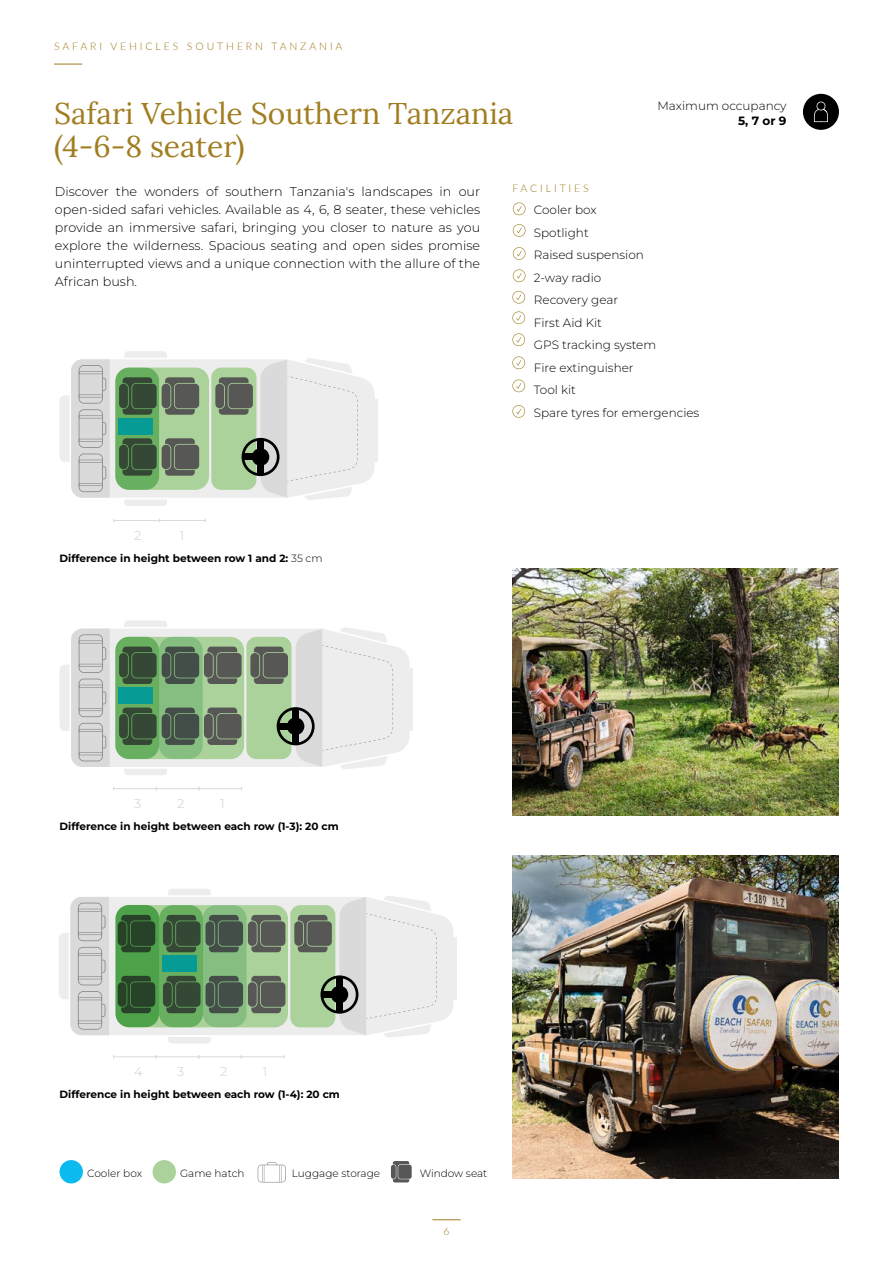
<style>
.page{position:relative;width:893px;height:1263px;background:#fff}
.page>*{position:absolute;margin:0;border:0;box-sizing:border-box;transform-origin:0 0}
.t1{font:30px/33px "Lora";color:#a17d20}
.t2{font:300 12.75px/18px "Montserrat";color:#000;text-align:justify}
.t3{font:12.75px "Montserrat";color:#dadada}
.t4{font:300 12px/22.5px "Montserrat";color:#000}
.t5{font:700 12px "Montserrat";color:#000}
.t6{font:700 10.5px "Montserrat";color:#000}
.t7{font:300 10.5px "Montserrat";color:#000}
.t8{font:300 10.5px "Lato";letter-spacing:.275em;color:#a17d20}
.s1{font-weight:300}
</style>
<div class="page">
<svg style="left:54px;top:64px;width:28px;height:1px"></svg>
<svg style="left:432px;top:1219px;width:29px;height:1px"></svg>
<svg style="left:513px;top:202px;width:12px;height:13px"></svg>
<svg style="left:513px;top:224px;width:12px;height:13px"></svg>
<svg style="left:513px;top:247px;width:12px;height:13px"></svg>
<svg style="left:513px;top:269px;width:12px;height:13px"></svg>
<svg style="left:512px;top:291px;width:13px;height:13px"></svg>
<svg style="left:512px;top:405px;width:13px;height:13px"></svg>
<svg style="left:512px;top:356px;width:13px;height:13px"></svg>
<svg style="left:512px;top:311px;width:13px;height:13px"></svg>
<svg style="left:512px;top:379px;width:13px;height:13px"></svg>
<svg style="left:512px;top:333px;width:13px;height:13px"></svg>
<img style="left:512px;top:855px;width:327px;height:323px">
<img style="left:512px;top:568px;width:327px;height:248px">
<div style="left:803px;top:94px;width:36px;height:36px;background:#000;border-radius:50%"></div>
<svg style="left:814px;top:102px;width:14px;height:20px"></svg>
<hr style="left:410px;top:669px;width:3px;height:62px;background:#ededed">
<svg style="left:60px;top:621px;width:350px;height:154px"></svg>
<hr style="left:375px;top:399px;width:3px;height:63px;background:#ededed">
<svg style="left:60px;top:351px;width:315px;height:155px"></svg>
<div style="left:60px;top:1160px;width:23px;height:23px;background:#0bbbef;border-radius:50%"></div>
<div style="left:153px;top:1160px;width:23px;height:23px;background:#aad29a;border-radius:50%"></div>
<svg style="left:258px;top:1162px;width:28px;height:20px"></svg>
<svg style="left:393px;top:1161px;width:16px;height:21px"></svg>
<div style="left:398px;top:1165px;width:14px;height:14px;background:#575756;border-radius:2px"></div>
<div style="left:391px;top:1165px;width:5px;height:14px;background:#575756;border-radius:2px"></div>
<svg style="left:115px;top:368px;width:44px;height:122px;background:#467d53"></svg>
<svg style="left:115px;top:637px;width:44px;height:122px;background:#467d53"></svg>
<svg style="left:159px;top:637px;width:44px;height:122px;background:#678a67"></svg>
<hr style="left:159px;top:520px;width:46px;height:1px;background:#dadada">
<hr style="left:156px;top:788px;width:43px;height:1px;background:#dadada">
<hr style="left:156px;top:1056px;width:43px;height:1px;background:#dadada">
<hr style="left:199px;top:788px;width:43px;height:1px;background:#dadada">
<hr style="left:199px;top:1056px;width:43px;height:1px;background:#dadada">
<hr style="left:241px;top:1056px;width:43px;height:1px;background:#dadada">
<hr style="left:114px;top:520px;width:46px;height:1px;background:#dadada">
<hr style="left:114px;top:788px;width:42px;height:1px;background:#dadada">
<hr style="left:114px;top:1056px;width:42px;height:1px;background:#dadada">
<hr style="left:453px;top:937px;width:4px;height:62px;background:#ededed">
<svg style="left:59px;top:889px;width:394px;height:154px"></svg>
<svg style="left:203px;top:905px;width:44px;height:122px;background:#678a67"></svg>
<svg style="left:159px;top:905px;width:44px;height:122px;background:#457d52"></svg>
<svg style="left:115px;top:905px;width:44px;height:122px;background:#3d763b"></svg>
<p class="t8" style="left:54px;top:39px;width:290px">SAFARI VEHICLES SOUTHERN TANZANIA</p>
<h1 class="t1" style="left:54px;top:95px;width:461px">Safari Vehicle Southern Tanzania (4-6-8 seater)</h1>
<p class="t4" style="left:657px;top:94px;width:131px">Maximum occupancy</p>
<p class="t5" style="left:738px;top:113px;width:50px">5, 7 or 9</p>
<p class="t2" style="left:55px;top:182px;width:427px">Discover the wonders of southern Tanzania's landscapes in our open-sided safari vehicles. Available as 4, 6, 8 seater, these vehicles provide an immersive safari, bringing you closer to nature as you explore the wilderness. Spacious seating and open sides promise uninterrupted views and a unique connection with the allure of the African bush.</p>
<p class="t8" style="left:512px;top:181px;width:78px">FACILITIES</p>
<p class="t4" style="left:534px;top:198px;width:167px">Cooler box<br>Spotlight<br>Raised suspension<br>2-way radio<br>Recovery gear<br>First Aid Kit<br>GPS tracking system<br>Fire extinguisher<br>Tool kit<br>Spare tyres for emergencies</p>
<p class="t3" style="left:134px;top:527px;width:9px">2</p>
<p class="t3" style="left:180px;top:527px;width:6px">1</p>
<p class="t6" style="left:60px;top:551px;width:265px">Difference in height between row 1 and 2: <span class="s1">35 cm</span></p>
<p class="t3" style="left:134px;top:795px;width:9px">3</p>
<p class="t3" style="left:177px;top:795px;width:9px">2</p>
<p class="t3" style="left:220px;top:795px;width:6px">1</p>
<p class="t6" style="left:60px;top:819px;width:281px">Difference in height between each row (1-3): 20 cm</p>
<p class="t3" style="left:134px;top:1063px;width:10px">4</p>
<p class="t3" style="left:177px;top:1063px;width:9px">3</p>
<p class="t3" style="left:220px;top:1063px;width:9px">2</p>
<p class="t3" style="left:263px;top:1063px;width:6px">1</p>
<p class="t6" style="left:60px;top:1088px;width:282px">Difference in height between each row (1-4): 20 cm</p>
<p class="t7" style="left:87px;top:1166px;width:56px">Cooler box</p>
<p class="t7" style="left:180px;top:1166px;width:66px">Game hatch</p>
<p class="t7" style="left:292px;top:1166px;width:90px">Luggage storage</p>
<p class="t7" style="left:420px;top:1166px;width:69px">Window seat</p>
<p class="t8" style="left:443px;top:1224px;width:8px">6</p>
</div>
